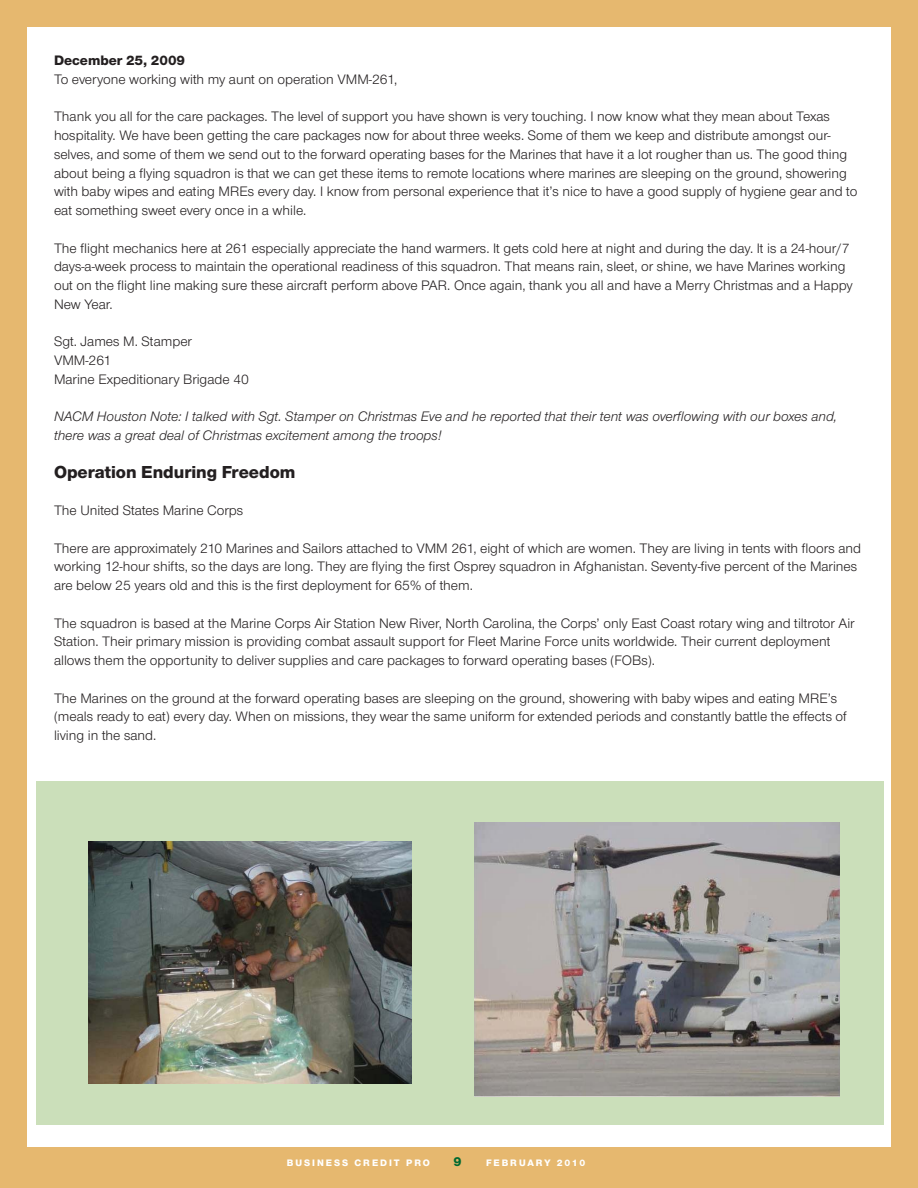
<style>
.page{position:relative;width:918px;height:1188px;background:#fff}
.page>*{position:absolute;margin:0;border:0;box-sizing:border-box;transform-origin:0 0}
.t1{font:800 18px "Nimbus Sans Novus T";color:#231f20}
.t2{font:14.25px/18.8px "Nimbus Sans Novus T";color:#231f20}
.t3{font:italic 14.25px/18.8px "Nimbus Sans Novus T";color:#231f20}
.t4{font:800 14.25px "Nimbus Sans Novus T";color:#231f20}
.t5{font:800 13.5px "Nimbus Sans Novus T";color:#006930}
.t6{font:800 9.75px "Nimbus Sans Novus T";letter-spacing:.2em;color:#fff}
</style>
<div class="page">
<div style="left:0;top:0;width:918px;height:27px;background:#e6b86f"></div>
<div style="left:0;top:0;width:27px;height:1148px;background:#e6b86f"></div>
<div style="left:0;top:1148px;width:918px;height:40px;background:#e6b86f"></div>
<div style="left:891px;top:0;width:27px;height:1148px;background:#e6b86f"></div>
<div style="left:36px;top:782px;width:847px;height:343px;background:#cbdfba"></div>
<img style="left:88px;top:842px;width:323px;height:242px">
<img style="left:474px;top:822px;width:365px;height:274px">
<p class="t4" style="left:54px;top:55px;width:133px">December 25, 2009</p>
<p class="t2" style="left:54px;top:71px;width:345px">To everyone working with my aunt on operation VMM-261,</p>
<p class="t2" style="left:54px;top:108px;width:805px">Thank you all for the care packages. The level of support you have shown is very touching. I now know what they mean about Texas hospitality. We have been getting the care packages now for about three weeks. Some of them we keep and distribute amongst our&shy;selves, and some of them we send out to the forward operating bases for the Marines that have it a lot rougher than us. The good thing about being a flying squadron is that we can get these items to remote locations where marines are sleeping on the ground, showering with baby wipes and eating MREs every day. I know from personal experience that it’s nice to have a good supply of hygiene gear and to eat something sweet every once in a while.</p>
<p class="t2" style="left:54px;top:239px;width:800px">The flight mechanics here at 261 especially appreciate the hand warmers. It gets cold here at night and during the day. It is a 24-hour/7 days-a-week process to maintain the operational readiness of this squadron. That means rain, sleet, or shine, we have Marines working out on the flight line making sure these aircraft perform above PAR. Once again, thank you all and have a Merry Christmas and a Happy New Year.</p>
<p class="t2" style="left:54px;top:333px;width:197px">Sgt. James M. Stamper<br>VMM-261<br>Marine Expeditionary Brigade 40</p>
<p class="t3" style="left:54px;top:408px;width:785px">NACM Houston Note: I talked with Sgt. Stamper on Christmas Eve and he reported that their tent was overflowing with our boxes and, there was a great deal of Christmas excitement among the troops!</p>
<p class="t1" style="left:54px;top:465px;width:243px">Operation Enduring Freedom</p>
<p class="t2" style="left:54px;top:502px;width:191px">The United States Marine Corps</p>
<p class="t2" style="left:54px;top:539px;width:809px">There are approximately 210 Marines and Sailors attached to VMM 261, eight of which are women. They are living in tents with floors and working 12-hour shifts, so the days are long. They are flying the first Osprey squadron in Afghanistan. Seventy-five percent of the Marines are below 25 years old and this is the first deployment for 65% of them.</p>
<p class="t2" style="left:54px;top:614px;width:802px">The squadron is based at the Marine Corps Air Station New River, North Carolina, the Corps’ only East Coast rotary wing and tiltrotor Air<br>Station. Their primary mission is providing combat assault support for Fleet Marine Force units worldwide. Their current deployment allows them the opportunity to deliver supplies and care packages to forward operating bases (FOBs).</p>
<p class="t2" style="left:54px;top:689px;width:795px">The Marines on the ground at the forward operating bases are sleeping on the ground, showering with baby wipes and eating MRE’s (meals ready to eat) every day. When on missions, they wear the same uniform for extended periods and constantly battle the effects of living in the sand.</p>
<p class="t6" style="left:287px;top:1158px;width:145px">BUSINESS CREDIT PRO</p>
<p class="t5" style="left:454px;top:1156px;width:10px">9</p>
<p class="t6" style="left:486px;top:1158px;width:101px">FEBRUARY 2010</p>
</div>
